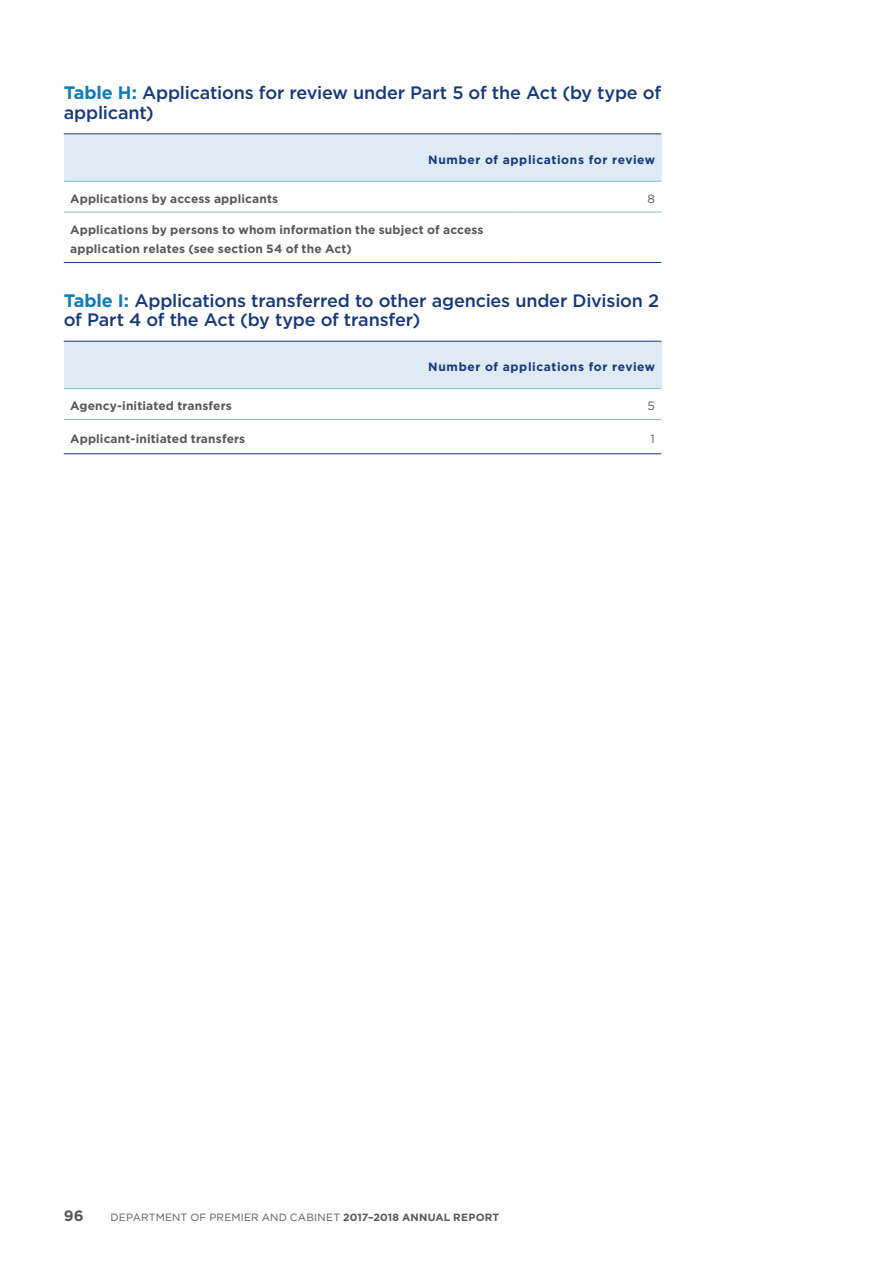
<style>
.page{position:relative;width:893px;height:1263px;background:#fff}
.page>*{position:absolute;margin:0;border:0;box-sizing:border-box;transform-origin:0 0}
.t1{font:500 18px/19.5px "Gotham";letter-spacing:-.01em;color:#15397f}
.t2{font:700 15px "Gotham";color:#58595b}
.t3{font:700 12px/19.5px "Gotham";letter-spacing:.01em;color:#58595b}
.t4{font:700 12px "Gotham";letter-spacing:.05em;color:#15397f}
.t5{font:12px "Gotham";color:#58595b}
.t6{font:10.5px "Gotham";letter-spacing:.02em;color:#58595b}
.s1{font-weight:700;color:#0d7cba}
.s2{font-weight:700}
</style>
<div class="page">
<div style="left:64px;top:134px;width:597px;height:47px;background:#deeaf4"></div>
<hr style="left:64px;top:212px;width:456px;height:1px;background:#85bddd">
<hr style="left:520px;top:212px;width:141px;height:1px;background:#85bddd">
<hr style="left:64px;top:262px;width:456px;height:1px;background:#15397f">
<hr style="left:520px;top:262px;width:141px;height:1px;background:#15397f">
<hr style="left:64px;top:133px;width:456px;height:1px;background:#15397f">
<hr style="left:520px;top:133px;width:141px;height:1px;background:#15397f">
<hr style="left:64px;top:181px;width:456px;height:1px;background:#85bddd">
<hr style="left:520px;top:181px;width:141px;height:1px;background:#85bddd">
<div style="left:64px;top:341px;width:597px;height:48px;background:#deeaf4"></div>
<hr style="left:64px;top:419px;width:456px;height:1px;background:#85bddd">
<hr style="left:520px;top:419px;width:141px;height:1px;background:#85bddd">
<hr style="left:64px;top:453px;width:456px;height:1px;background:#15397f">
<hr style="left:520px;top:453px;width:141px;height:1px;background:#15397f">
<hr style="left:64px;top:341px;width:456px;height:1px;background:#15397f">
<hr style="left:520px;top:341px;width:141px;height:1px;background:#15397f">
<hr style="left:64px;top:388px;width:456px;height:1px;background:#85bddd">
<hr style="left:520px;top:388px;width:141px;height:1px;background:#85bddd">
<h4 class="t1" style="left:64px;top:83px;width:599px"><span class="s1">Table H:</span> Applications for review under Part 5 of the Act (by type of applicant)</h4>
<p class="t4" style="left:428px;top:152px;width:228px">Number of applications for review</p>
<p class="t3" style="left:70px;top:189px;width:210px">Applications by access applicants</p>
<p class="t5" style="left:647px;top:191px;width:9px">8</p>
<p class="t3" style="left:70px;top:220px;width:415px">Applications by persons to whom information the subject of access application relates (see section 54 of the Act)</p>
<h4 class="t1" style="left:64px;top:290px;width:597px"><span class="s1">Table I:</span> Applications transferred to other agencies under Division 2 of Part 4 of the Act (by type of transfer)</h4>
<p class="t4" style="left:428px;top:359px;width:228px">Number of applications for review</p>
<p class="t3" style="left:70px;top:396px;width:163px">Agency-initiated transfers</p>
<p class="t5" style="left:648px;top:398px;width:9px">5</p>
<p class="t3" style="left:70px;top:429px;width:177px">Applicant-initiated transfers</p>
<p class="t5" style="left:651px;top:431px;width:6px">1</p>
<p class="t2" style="left:64px;top:1205px;width:22px">96</p>
<p class="t6" style="left:111px;top:1211px;width:390px">DEPARTMENT OF PREMIER AND CABINET <span class="s2">2017–2018 ANNUAL REPORT</span></p>
</div>
